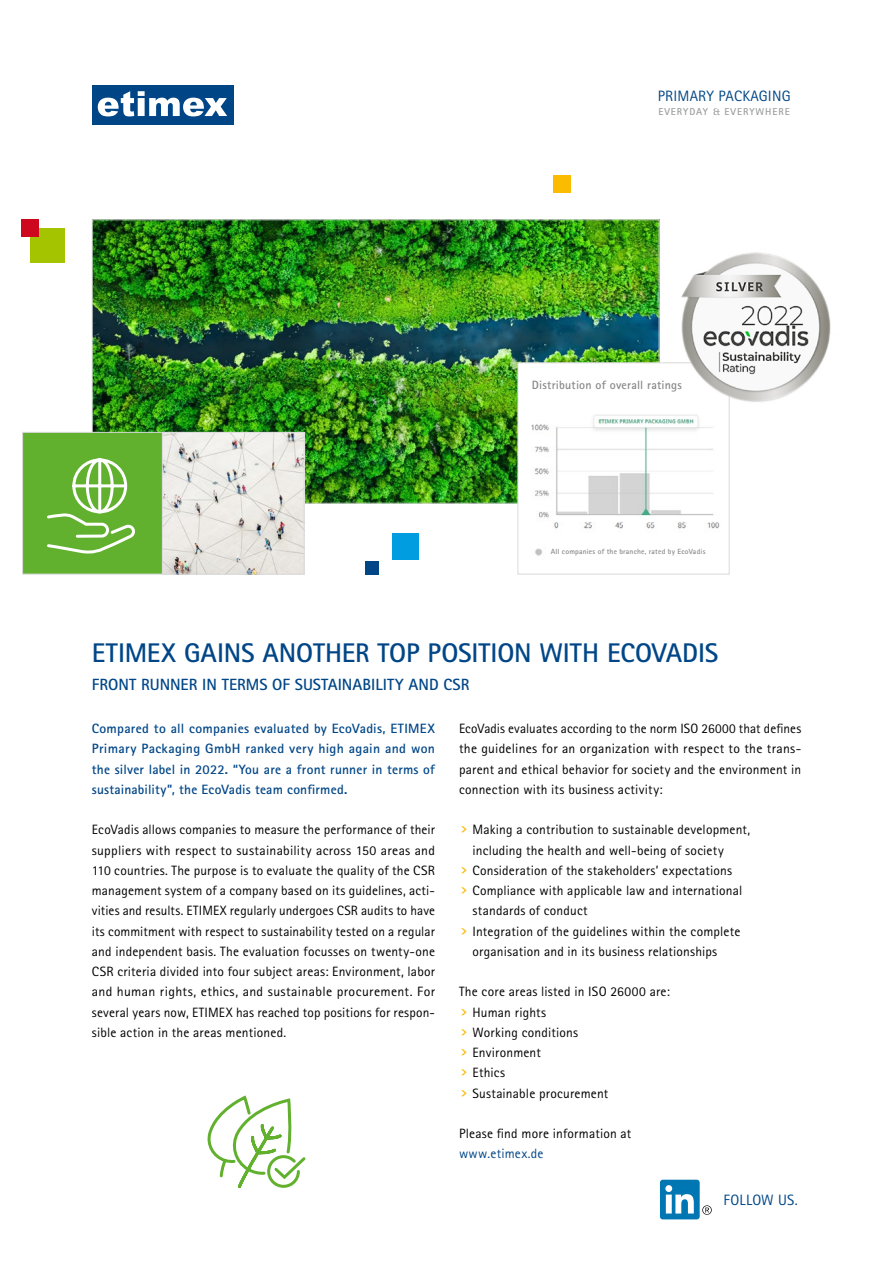
<style>
.page{position:relative;width:893px;height:1263px;background:#fff}
.page>*{position:absolute;margin:0;border:0;box-sizing:border-box;transform-origin:0 0}
.t1{font:700 27px "Rotis Sans Serif Std";letter-spacing:-.005em;color:#004687}
.t2{font:700 16.2px "Rotis Sans Serif Std";color:#004687}
.t3{font:15px "Rotis Sans Serif Std";letter-spacing:.01em;color:#004687}
.t4{font:13.5px/20.2px "Rotis Sans Serif Std";letter-spacing:.015em;color:#000;text-align:justify}
.t5{font:700 13.5px/20.2px "Rotis Sans Serif Std";letter-spacing:.015em;color:#004687;text-align:justify}
.t6{font:13.5px "Rotis Sans Serif Std";letter-spacing:.015em;color:#004687}
.t7{font:700 12px "Rotis Sans Serif Std";letter-spacing:.015em;color:#87888a}
.t8{font:700 10.05px "Rotis Sans Serif Std";letter-spacing:.095em;color:#9c9e9f}
.t9{font:700 7.5px "Rotis Sans Serif Std";letter-spacing:.03em;color:#87888a}
.s1{font-family:"Neo Sans Pro";font-weight:500;font-style:italic;font-size:12px;color:#fabb00}
</style>
<div class="page">
<div style="left:30px;top:228px;width:35px;height:35px;background:#a4c400"></div>
<img style="left:94px;top:221px;width:563px;height:281px">
<div style="left:22px;top:432px;width:143px;height:142px;background:#61b02e;border:1px solid #d9dadb"></div>
<img style="left:164px;top:434px;width:138px;height:138px">
<div style="left:162px;top:432px;width:142px;height:142px;border:1px solid #d9dadb"></div>
<div style="left:518px;top:362px;width:212px;height:212px;background:#fff;border:1px solid #d9dadb"></div>
<div style="left:21px;top:219px;width:18px;height:18px;background:#cd071e"></div>
<div style="left:554px;top:176px;width:17px;height:17px;background:#fabb00"></div>
<div style="left:660px;top:1180px;width:40px;height:39px;background:#0076b2;border-radius:3px"></div>
<svg style="left:665px;top:1185px;width:29px;height:28px"></svg>
<svg style="left:702px;top:1205px;width:10px;height:10px"></svg>
<div style="left:392px;top:533px;width:26px;height:27px;background:#009ee0"></div>
<div style="left:365px;top:561px;width:13px;height:13px;background:#004687"></div>
<img style="left:675px;top:252px;width:156px;height:157px">
<svg style="left:47px;top:458px;width:88px;height:96px"></svg>
<svg style="left:207px;top:1097px;width:99px;height:92px"></svg>
<img style="left:531px;top:405px;width:195px;height:151px">
<div style="left:546px;top:542px;width:170px;height:19px;background:#fff"></div>
<div style="left:92px;top:85px;width:142px;height:39px;background:#004687"></div>
<svg style="left:98px;top:91px;width:129px;height:25px"></svg>
<p class="t3" style="left:658px;top:87px;width:134px">PRIMARY PACKAGING</p>
<p class="t8" style="left:658px;top:105px;width:133px">EVERYDAY &amp; EVERYWHERE</p>
<p class="t7" style="left:532px;top:377px;width:151px">Distribution of overall ratings</p>
<p class="t9" style="left:551px;top:547px;width:156px">All companies of the branche, rated by EcoVadis</p>
<h1 class="t1" style="left:92px;top:636px;width:628px">ETIMEX GAINS ANOTHER TOP POSITION WITH ECOVADIS</h1>
<p class="t2" style="left:92px;top:675px;width:379px">FRONT RUNNER IN TERMS OF SUSTAINABILITY AND CSR</p>
<p class="t5" style="left:92px;top:718px;width:345px">Compared to all companies evaluated by EcoVadis, ETIMEX Primary Packaging GmbH ranked very high again and won the silver label in 2022. “You are a front runner in terms of sustainability”, the EcoVadis team confirmed.</p>
<p class="t4" style="left:92px;top:820px;width:345px">EcoVadis allows companies to measure the performance of their suppliers with respect to sustainability across 150 areas and 110 countries. The purpose is to evaluate the quality of the CSR management system of a company based on its guidelines, acti&shy;vities and results. ETIMEX regularly undergoes CSR audits to have its commitment with respect to sustainability tested on a regular and independent basis. The evaluation focusses on twenty-one CSR criteria divided into four subject areas: Environment, labor and human rights, ethics, and sustainable procurement. For several years now, ETIMEX has reached top positions for respon&shy;sible action in the areas mentioned.</p>
<p class="t4" style="left:459px;top:718px;width:344px">EcoVadis evaluates according to the norm ISO 26000 that defines the guidelines for an organization with respect to the trans&shy;parent and ethical behavior for society and the environment in connection with its business activity:</p>
<p class="t4" style="left:459px;top:820px;width:293px"><span class="s1">&gt;</span> Making a contribution to sustainable development,</p>
<p class="t4" style="left:472px;top:840px;width:253px">including the health and well-being of society</p>
<p class="t4" style="left:459px;top:860px;width:275px"><span class="s1">&gt;</span> Consideration of the stakeholders’ expectations</p>
<p class="t4" style="left:459px;top:880px;width:285px"><span class="s1">&gt;</span> Compliance with applicable law and international</p>
<p class="t4" style="left:472px;top:901px;width:117px">standards of conduct</p>
<p class="t4" style="left:459px;top:921px;width:283px"><span class="s1">&gt;</span> Integration of the guidelines within the complete</p>
<p class="t4" style="left:472px;top:941px;width:246px">organisation and in its business relationships</p>
<p class="t4" style="left:459px;top:982px;width:212px;text-align:left">The core areas listed in ISO 26000 are: <span class="s1">&gt;</span> Human rights<br><span class="s1">&gt;</span> Working conditions<br><span class="s1">&gt;</span> Environment<br><span class="s1">&gt;</span> Ethics<br><span class="s1">&gt;</span> Sustainable procurement</p>
<p class="t4" style="left:459px;top:1123px;width:174px">Please find more information at</p>
<p class="t6" style="left:459px;top:1146px;width:86px">www.etimex.de</p>
<p class="t3" style="left:723px;top:1191px;width:76px">FOLLOW US.</p>
</div>
